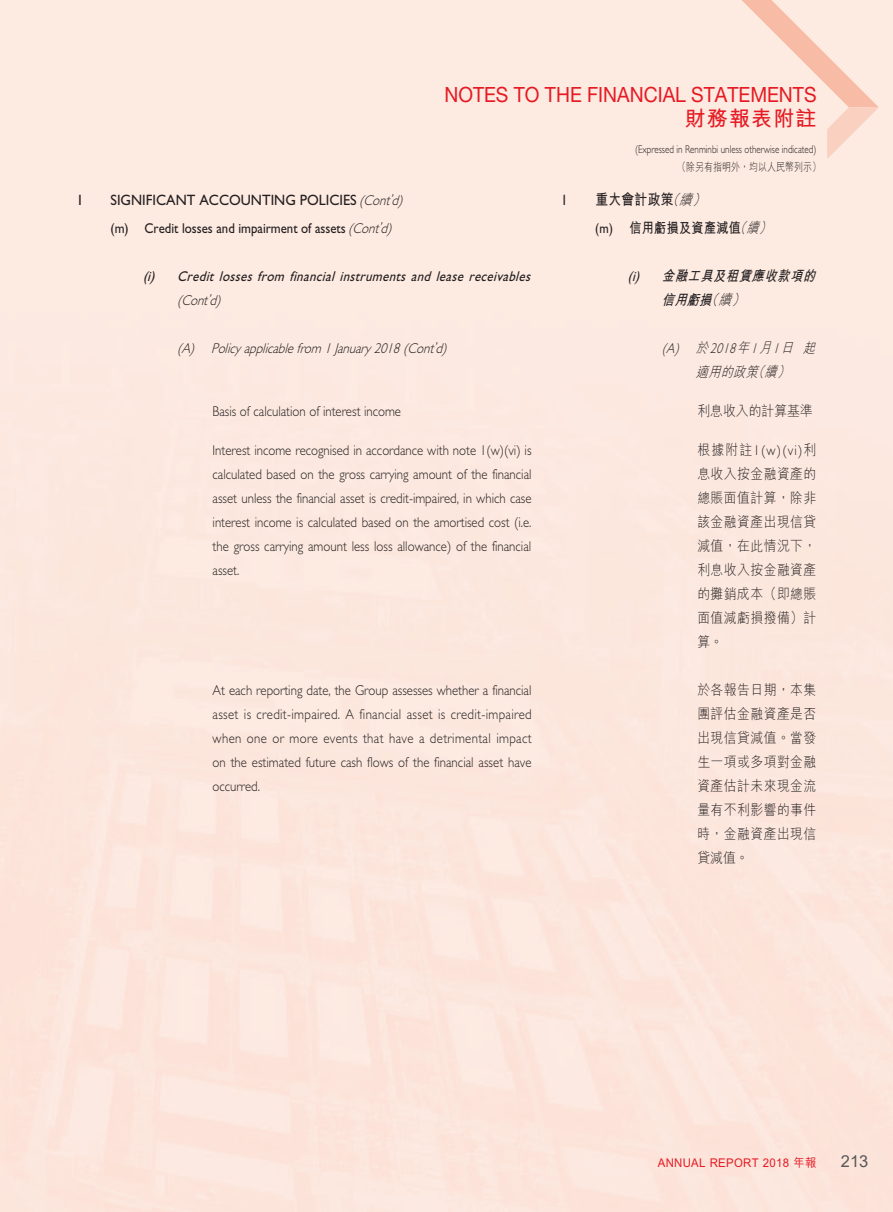
<style>
.page{position:relative;width:893px;height:1212px;background:#fff}
.page>*{position:absolute;margin:0;border:0;box-sizing:border-box;transform-origin:0 0}
.t1{font:21px "Helvetica Neue LT Std";color:#e51a23;scale:.92 1}
.t2{font:700 21px "M Hei HK";letter-spacing:.055em;color:#e51a23}
.t3{font:16.5px "Arial";color:#57585a}
._3__標題{font:15px "Gill Sans Std";color:#231f20;scale:.95 1}
._8__標題---C{font:700 15px "M Hei HK";letter-spacing:.03em;color:#231f20;scale:.85 1}
._8__標題---C-2{font:15px "Gill Sans Std";color:#231f20;scale:.85 1}
._1__內文{font:300 14.25px/24px "Gill Sans Std";color:#231f20;text-align:justify;scale:.9 1}
._1__內文-2{font:300 14.25px/24px "M Hei HK";letter-spacing:.035em;color:#231f20;text-align:justify;scale:.9 1}
._1__內文-3{font:italic 14.25px/24px "Gill Sans Std";color:#231f20;scale:.9 1}
._4__副標題{font:14.25px "Gill Sans Std";color:#231f20;scale:.9 1}
._1__內文-4{font:italic 300 14.25px "Gill Sans Std";color:#231f20;scale:.9 1}
._6__內文---C{font:italic 700 14.25px/24px "M Hei HK";color:#231f20;scale:.85 1}
._6__內文---C-2{font:italic 300 14.25px/24px "M Hei HK";color:#231f20;text-align:center;scale:.85 1}
._9___副標題---C{font:700 14.25px "M Hei HK";letter-spacing:.03em;color:#231f20;scale:.85 1}
._1__內文-5{font:300 14.25px "M Hei HK";color:#231f20;scale:.9 1}
.t4{font:500 12px "M Hei HK";letter-spacing:.03em;color:#e51a23;scale:.95 1}
.t5{font:300 11.25px "Gill Sans Std";color:#231f20;scale:.8 1}
.t6{font:300 11.25px "M Hei HK";color:#231f20;scale:.8 1}
.s1{font-weight:300;font-style:italic;font-size:14.25px}
.s2{font-weight:300;font-style:italic}
.s3{font-weight:300}
.s4{font-family:"Gill Sans Std";font-weight:400}
.s5{font-family:"Gill Sans Std"}
</style>
<div class="page">
<svg style="left:720px;top:0;width:159px;height:159px;background:#fce2d7"></svg>
<h1 class="t1" style="left:444px;top:82px;width:406px">NOTES TO THE FINANCIAL STATEMENTS</h1>
<h1 class="t2" style="left:685px;top:103px;width:133px">財務報表附註</h1>
<p class="t5" style="left:635px;top:143px;width:228px">(Expressed in Renminbi unless otherwise indicated)</p>
<p class="t6" style="left:677px;top:162px;width:181px">（除另有指明外，均以人民幣列示）</p>
<p class="_3__標題" style="left:77px;top:191px;width:9px">1</p>
<p class="_3__標題" style="left:111px;top:191px;width:313px">SIGNIFICANT ACCOUNTING POLICIES <span class="s1">(Cont’d)</span></p>
<p class="_4__副標題" style="left:111px;top:220px;width:318px">(m) Credit losses and impairment of assets <span class="s2">(Cont’d)</span></p>
<p class="_1__內文-3" style="left:177px;top:264px;width:398px;text-indent:-34px">(i) Credit losses from financial instruments and lease receivables <span class="s3">(Cont’d)</span></p>
<p class="_1__內文-4" style="left:177px;top:340px;width:306px">(A) Policyapplicablefrom 1January2018 (Cont’d)</p>
<p class="_1__內文" style="left:213px;top:399px;width:211px">Basis of calculation of interest income</p>
<p class="_1__內文" style="left:213px;top:438px;width:356px">Interest income recognised in accordance with note 1(w)(vi) is calculated based on the gross carrying amount of the financial asset unless the financial asset is credit-impaired, in which case interest income is calculated based on the amortised cost (i.e. the gross carrying amount less loss allowance) of the financial asset.</p>
<p class="_1__內文" style="left:213px;top:678px;width:356px">At each reporting date, the Group assesses whether a financial asset is credit-impaired. A financial asset is credit-impaired when one or more events that have a detrimental impact on the estimated future cash flows of the financial asset have occurred.</p>
<p class="_8__標題---C-2" style="left:561px;top:191px;width:9px">1</p>
<p class="_8__標題---C" style="left:595px;top:188px;width:135px">重大會計政策<span class="s1">（續）</span></p>
<p class="_9___副標題---C" style="left:595px;top:217px;width:212px"><span class="s4">(m)</span> 信用虧損及資產減值<span class="s2">（續）</span></p>
<p class="_6__內文---C" style="left:662px;top:263px;width:187px;text-indent:-34px"><span class="s4">(i)</span> 金融工具及租賃應收款項的信用虧損<span class="s3">（續）</span></p>
<p class="_6__內文---C-2" style="left:662px;top:336px;width:186px"><span class="s5">(A)</span> 於<span class="s5">2018</span>年<span class="s5">1</span>月<span class="s5">1</span>日起適用的政策（續）</p>
<p class="_1__內文-5" style="left:697px;top:403px;width:130px">利息收入的計算基準</p>
<p class="_1__內文-2" style="left:697px;top:438px;width:134px">根據附註<span class="s5">1(w)(vi)</span>利息收入按金融資產的總賬面值計算，除非該金融資產出現信貸減值，在此情況下，利息收入按金融資產的攤銷成本（即總賬面值減虧損撥備）計算。</p>
<p class="_1__內文-2" style="left:697px;top:678px;width:134px">於各報告日期，本集團評估金融資產是否出現信貸減值。當發生一項或多項對金融資產估計未來現金流量有不利影響的事件時，金融資產出現信貸減值。</p>
<p class="t4" style="left:658px;top:1154px;width:169px">ANNUAL REPORT 2018 年報</p>
<p class="t3" style="left:841px;top:1150px;width:29px">213</p>
</div>
